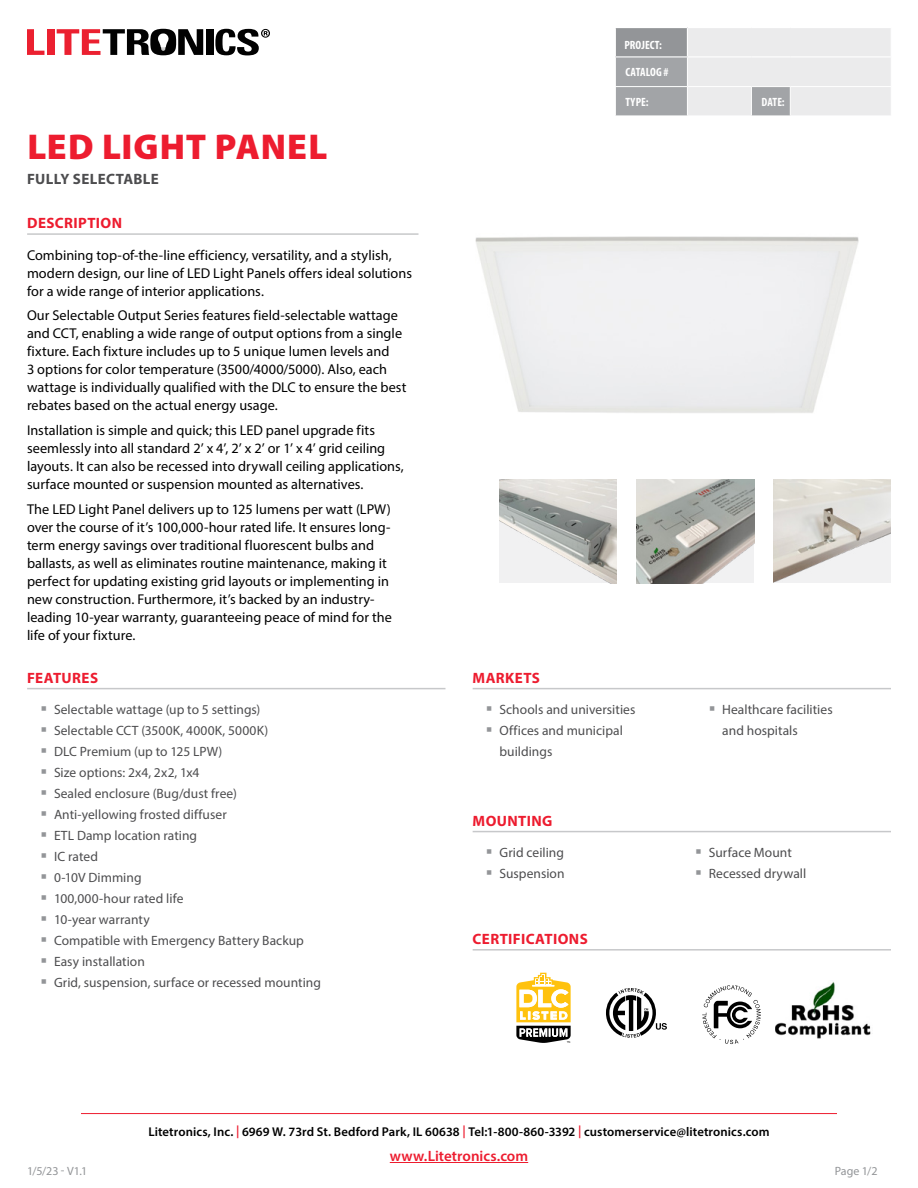
<style>
.page{position:relative;width:918px;height:1188px;background:#fff}
.page>*{position:absolute;margin:0;border:0;box-sizing:border-box;transform-origin:0 0}
.t1{font:900 36px "Myriad Pro";letter-spacing:.02em;color:#ed1c2f}
.t2{font:700 15px "Myriad Pro";letter-spacing:.025em;color:#ed1c2f}
.t3{font:600 15px "Myriad Pro";color:#ed1c2f}
.t4{font:700 15px "Myriad Pro";letter-spacing:.015em;color:#4d4d4f}
.t5{font:14.25px/18px "Myriad Pro";color:#000}
.t6{font:13.5px/21px "Myriad Pro";letter-spacing:.005em;color:#4d4d4f}
.t7{font:600 12.75px "Myriad Pro";letter-spacing:.01em;color:#000}
.t8{font:700 condensed 12px "Myriad Pro";letter-spacing:.005em;color:#fff}
.t9{font:12px "Myriad Pro";letter-spacing:-.005em;color:#939598}
.s1{color:#ed1c2f}
</style>
<div class="page">
<hr style="left:81px;top:1113px;width:756px;height:1px;background:#ed1c2f">
<hr style="left:390px;top:1162px;width:138px;height:1px;background:#ed1c2f">
<svg style="left:27px;top:29px;width:17px;height:26px"></svg>
<div style="left:47px;top:29px;width:7px;height:26px;background:#eb2030"></div>
<svg style="left:57px;top:29px;width:146px;height:26px"></svg>
<div style="left:206px;top:29px;width:7px;height:26px;background:#010101"></div>
<svg style="left:215px;top:29px;width:55px;height:26px"></svg>
<hr style="left:27px;top:233px;width:391px;height:2px;background:#c7c8ca">
<hr style="left:27px;top:688px;width:418px;height:1px;background:#c7c8ca">
<hr style="left:473px;top:949px;width:418px;height:2px;background:#c7c8ca">
<svg style="left:702px;top:985px;width:59px;height:59px"></svg>
<img style="left:775px;top:981px;width:96px;height:58px">
<hr style="left:473px;top:688px;width:418px;height:1px;background:#c7c8ca">
<hr style="left:473px;top:831px;width:418px;height:1px;background:#c7c8ca">
<img style="left:500px;top:480px;width:117px;height:103px">
<img style="left:636px;top:480px;width:118px;height:103px">
<img style="left:774px;top:480px;width:117px;height:103px">
<svg style="left:606px;top:988px;width:61px;height:50px"></svg>
<svg style="left:615px;top:28px;width:276px;height:88px;background:#d6d6d8"></svg>
<hr style="left:687px;top:86px;width:64px;height:1px;background:#fff">
<hr style="left:751px;top:86px;width:39px;height:1px;background:#fff">
<hr style="left:790px;top:86px;width:102px;height:1px;background:#fff">
<svg style="left:516px;top:973px;width:55px;height:70px"></svg>
<h1 class="t1" style="left:27px;top:123px;width:302px">LED LIGHT PANEL</h1>
<p class="t4" style="left:27px;top:169px;width:133px">FULLY SELECTABLE</p>
<p class="t2" style="left:27px;top:213px;width:96px">DESCRIPTION</p>
<p class="t5" style="left:27px;top:246px;width:387px">Combining top-of-the-line efficiency, versatility, and a stylish, modern design, our line of LED Light Panels offers ideal solutions for a wide range of interior applications.</p>
<p class="t5" style="left:27px;top:306px;width:381px">Our Selectable Output Series features field-selectable wattage and CCT, enabling a wide range of output options from a single fixture. Each fixture includes up to 5 unique lumen levels and<br>3 options for color temperature (3500/4000/5000). Also, each wattage is individually qualified with the DLC to ensure the best rebates based on the actual energy usage.</p>
<p class="t5" style="left:27px;top:421px;width:378px">Installation is simple and quick; this LED panel upgrade fits seemlessly into all standard 2’ x 4’, 2’ x 2’ or 1’ x 4’ grid ceiling layouts. It can also be recessed into drywall ceiling applications, surface mounted or suspension mounted as alternatives.</p>
<p class="t5" style="left:27px;top:500px;width:366px">The LED Light Panel delivers up to 125 lumens per watt (LPW) over the course of it’s 100,000-hour rated life. It ensures long&shy;term energy savings over traditional fluorescent bulbs and ballasts, as well as eliminates routine maintenance, making it perfect for updating existing grid layouts or implementing in new construction. Furthermore, it’s backed by an industry&shy;leading 10-year warranty, guaranteeing peace of mind for the life of your fixture.</p>
<p class="t2" style="left:27px;top:668px;width:72px">FEATURES</p>
<p class="t6" style="left:54px;top:698px;width:268px">Selectable wattage (up to 5 settings)<br>Selectable CCT (3500K, 4000K, 5000K)<br>DLC Premium (up to 125 LPW)<br>Size options: 2x4, 2x2, 1x4<br>Sealed enclosure (Bug/dust free)<br>Anti-yellowing frosted diffuser<br>ETL Damp location rating<br>IC rated<br>0-10V Dimming<br>100,000-hour rated life<br>10-year warranty<br>Compatible with Emergency Battery Backup<br>Easy installation<br>Grid, suspension, surface or recessed mounting</p>
<p class="t8" style="left:624px;top:38px;width:39px">PROJECT:</p>
<p class="t8" style="left:625px;top:65px;width:45px">CATALOG #</p>
<p class="t8" style="left:625px;top:94px;width:25px">TYPE:</p>
<p class="t8" style="left:762px;top:94px;width:25px">DATE:</p>
<p class="t2" style="left:473px;top:668px;width:69px">MARKETS</p>
<p class="t6" style="left:500px;top:698px;width:137px">Schools and universities<br>Offices and municipal buildings</p>
<p class="t6" style="left:722px;top:698px;width:112px">Healthcare facilities and hospitals</p>
<p class="t2" style="left:473px;top:811px;width:81px">MOUNTING</p>
<p class="t6" style="left:500px;top:841px;width:67px">Grid ceiling<br>Suspension</p>
<p class="t6" style="left:709px;top:841px;width:99px">Surface Mount<br>Recessed drywall</p>
<p class="t2" style="left:473px;top:929px;width:117px">CERTIFICATIONS</p>
<p class="t7" style="left:148px;top:1124px;width:623px">Litetronics, Inc. <span class="s1">|</span> 6969 W. 73rd St. Bedford Park, IL 60638 <span class="s1">|</span> Tel:1-800-860-3392 <span class="s1">|</span> customerservice@litetronics.com</p>
<p class="t3" style="left:390px;top:1146px;width:140px">www.Litetronics.com</p>
<p class="t9" style="left:27px;top:1163px;width:62px">1/5/23 - V1.1</p>
<p class="t9" style="left:835px;top:1163px;width:44px">Page 1/2</p>
</div>
